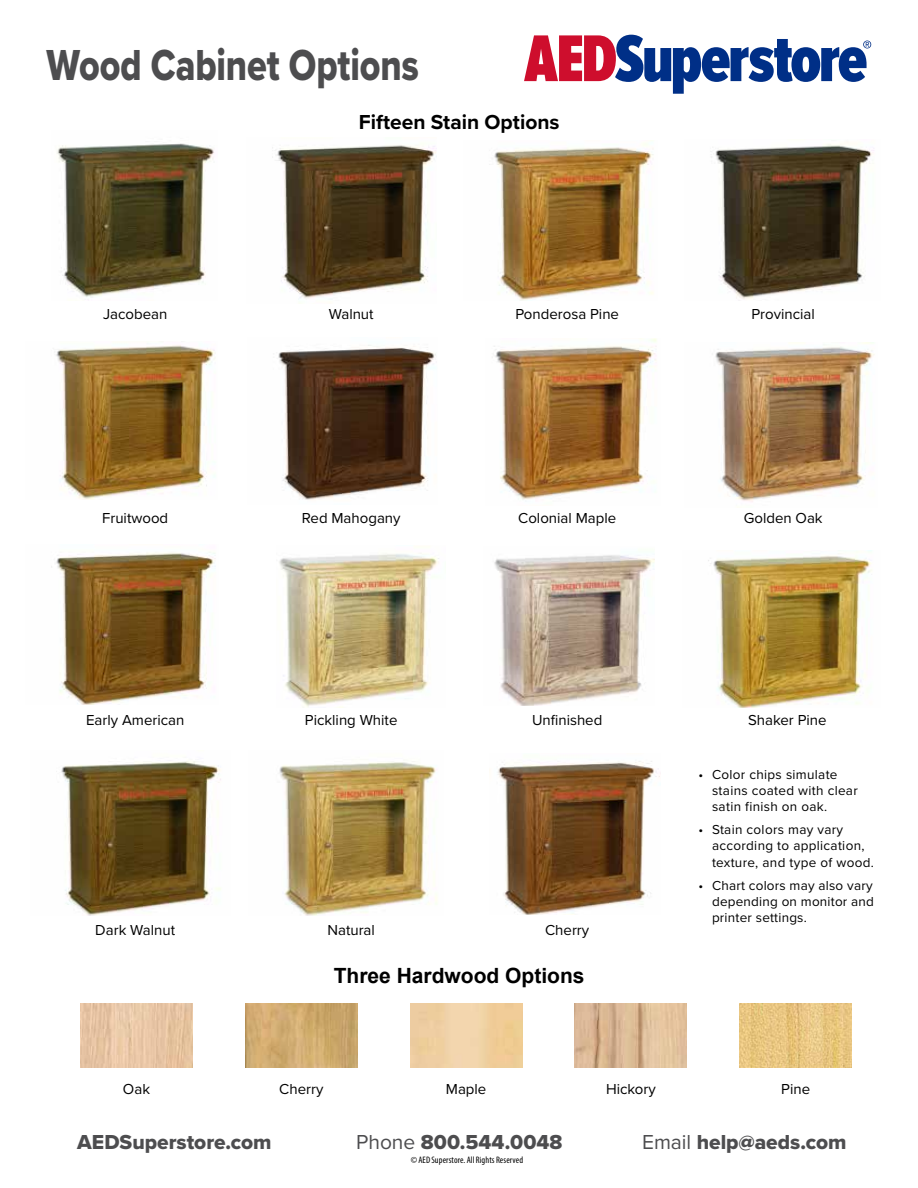
<style>
.page{position:relative;width:918px;height:1188px;background:#fff}
.page>*{position:absolute;margin:0;border:0;box-sizing:border-box;transform-origin:0 0}
.t1{font:45px "Proxima Nova Extrabld";letter-spacing:-.005em;color:#4d4d4f;scale:.8 1}
.t2{font:21px "Proxima Nova Extrabld";color:#4d4d4f}
.t3{font:700 21px "Arial";color:#000}
.t4{font:700 21px "Proxima Nova";color:#000}
.t5{font:15px "Proxima Nova";color:#000}
.t6{font:13.5px/16.2px "Proxima Nova";letter-spacing:.025em;color:#000}
._4-Cutline{font:condensed 9.45px "Myriad Pro";letter-spacing:.01em;color:#000}
.s1{font-family:"Proxima Nova"}
</style>
<div class="page">
<img style="left:498px;top:761px;width:162px;height:154px">
<img style="left:494px;top:339px;width:163px;height:161px">
<img style="left:61px;top:761px;width:160px;height:155px">
<img style="left:56px;top:345px;width:159px;height:155px">
<img style="left:715px;top:342px;width:159px;height:160px">
<img style="left:57px;top:143px;width:158px;height:155px">
<img style="left:279px;top:761px;width:158px;height:155px">
<img style="left:279px;top:553px;width:160px;height:154px">
<img style="left:494px;top:143px;width:160px;height:157px">
<img style="left:710px;top:142px;width:164px;height:157px">
<img style="left:278px;top:345px;width:158px;height:155px">
<img style="left:708px;top:555px;width:164px;height:153px">
<img style="left:494px;top:555px;width:161px;height:151px">
<img style="left:51px;top:552px;width:165px;height:152px">
<img style="left:272px;top:145px;width:165px;height:154px">
<img style="left:81px;top:1003px;width:111px;height:65px">
<img style="left:245px;top:1003px;width:112px;height:65px">
<img style="left:740px;top:1003px;width:111px;height:65px">
<img style="left:575px;top:1003px;width:111px;height:65px">
<svg style="left:524px;top:35px;width:347px;height:59px"></svg>
<p class="t1" style="left:47px;top:31px;width:467px">Wood Cabinet Options</p>
<p class="t4" style="left:359px;top:106px;width:202px">Fifteen Stain Options</p>
<p class="t5" style="left:103px;top:302px;width:66px">Jacobean</p>
<p class="t5" style="left:329px;top:302px;width:46px">Walnut</p>
<p class="t5" style="left:515px;top:302px;width:105px">Ponderosa Pine</p>
<p class="t5" style="left:752px;top:302px;width:65px">Provincial</p>
<p class="t5" style="left:102px;top:506px;width:68px">Fruitwood</p>
<p class="t5" style="left:302px;top:506px;width:100px">Red Mahogany</p>
<p class="t5" style="left:518px;top:506px;width:99px">Colonial Maple</p>
<p class="t5" style="left:744px;top:506px;width:80px">Golden Oak</p>
<p class="t5" style="left:86px;top:709px;width:100px">Early American</p>
<p class="t5" style="left:305px;top:709px;width:94px">Pickling White</p>
<p class="t5" style="left:532px;top:709px;width:72px">Unfinished</p>
<p class="t5" style="left:748px;top:709px;width:80px">Shaker Pine</p>
<p class="t5" style="left:95px;top:919px;width:81px">Dark Walnut</p>
<p class="t5" style="left:328px;top:919px;width:49px">Natural</p>
<p class="t5" style="left:545px;top:919px;width:46px">Cherry</p>
<p class="t6" style="left:712px;top:766px;width:147px;text-indent:-14px">• Color chips simulate stains coated with clear satin finish on oak.</p>
<p class="t6" style="left:712px;top:821px;width:163px;text-indent:-14px">• Stain colors may vary according to application, texture, and type of wood.</p>
<p class="t6" style="left:712px;top:876px;width:163px;text-align:justify;text-indent:-14px">• Chart colors may also vary depending on monitor and printer settings.</p>
<p class="t3" style="left:334px;top:962px;width:252px">Three Hardwood Options</p>
<p class="t5" style="left:123px;top:1078px;width:29px">Oak</p>
<p class="t5" style="left:279px;top:1078px;width:46px">Cherry</p>
<p class="t5" style="left:446px;top:1078px;width:42px">Maple</p>
<p class="t5" style="left:606px;top:1078px;width:51px">Hickory</p>
<p class="t5" style="left:781px;top:1078px;width:30px">Pine</p>
<p class="t2" style="left:77px;top:1126px;width:196px">AEDSuperstore.com</p>
<p class="t2" style="left:356px;top:1126px;width:208px"><span class="s1">Phone</span> 800.544.0048</p>
<p class="t2" style="left:642px;top:1126px;width:206px"><span class="s1">Email</span> help@aeds.com</p>
<p class="_4-Cutline" style="left:411px;top:1154px;width:114px">© AED Superstore. All Rights Reserved</p>
</div>
